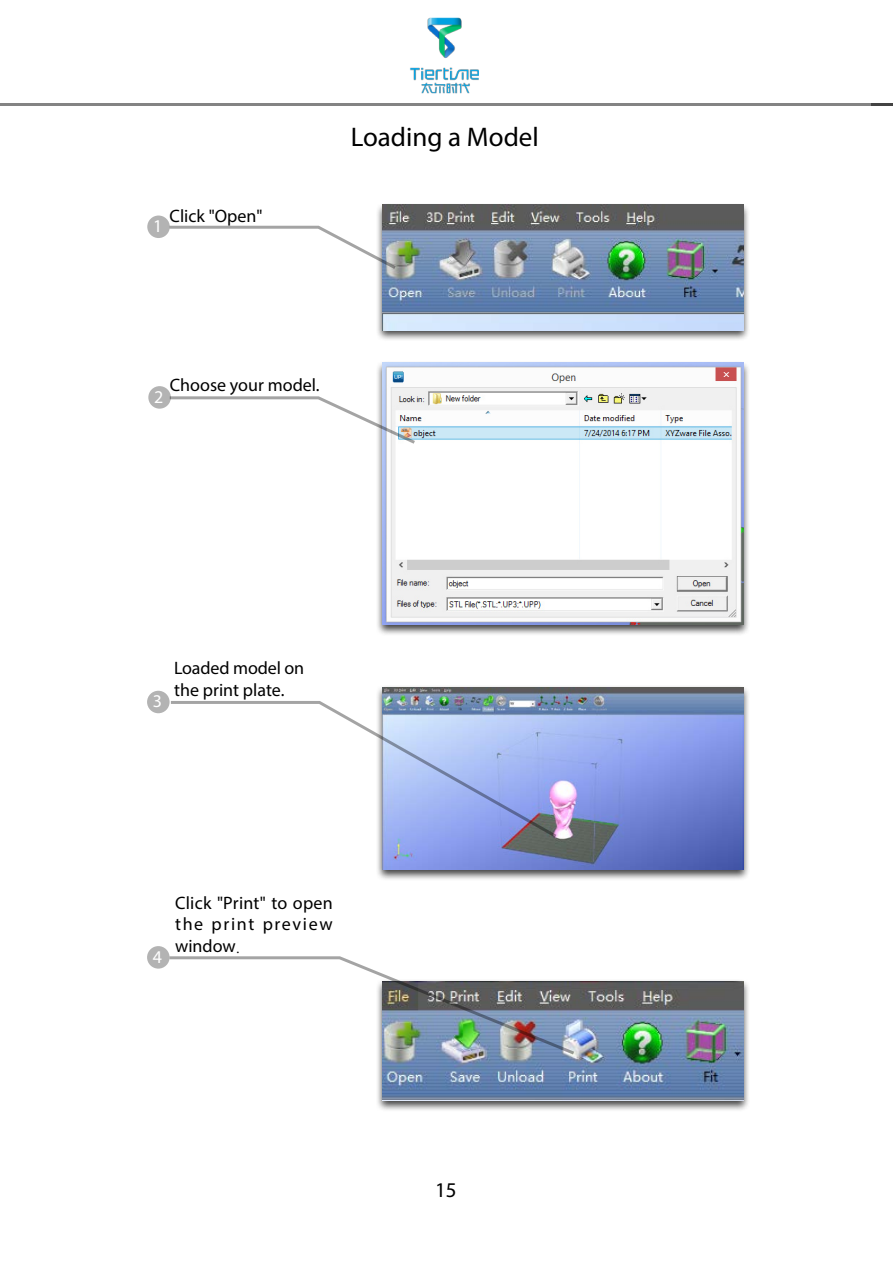
<style>
.page{position:relative;width:893px;height:1263px;background:#fff}
.page>*{position:absolute;margin:0;border:0;box-sizing:border-box;transform-origin:0 0}
.t1{font:27px "Myriad Pro";color:#000}
.t2{font:21px "Myriad Pro";color:#000}
.t3{font:18px/21.6px "Myriad Pro";color:#000}
.t4{font:18px "Myriad Pro";color:#fff}
.s1{font-family:"Adobe Song Std";font-weight:300}
</style>
<div class="page">
<hr style="left:0;top:103px;width:893px;height:2px;background:#000">
<img style="left:410px;top:17px;width:69px;height:77px">
<div style="left:375px;top:360px;width:376px;height:276px;background:#000;opacity:.75"></div>
<img style="left:382px;top:363px;width:362px;height:262px">
<div style="left:375px;top:202px;width:376px;height:140px;background:#000;opacity:.75"></div>
<img style="left:382px;top:205px;width:362px;height:125px">
<div style="left:375px;top:685px;width:376px;height:196px;background:#000;opacity:.75"></div>
<img style="left:382px;top:687px;width:362px;height:182px">
<div style="left:375px;top:979px;width:376px;height:133px;background:#000;opacity:.75"></div>
<img style="left:382px;top:982px;width:362px;height:119px">
<div style="left:147px;top:215px;width:23px;height:23px;background:#b3b3b3;border-radius:50%"></div>
<div style="left:148px;top:386px;width:23px;height:23px;background:#b3b3b3;border-radius:50%"></div>
<div style="left:147px;top:691px;width:23px;height:22px;background:#b3b3b3;border-radius:50%"></div>
<div style="left:147px;top:946px;width:23px;height:23px;background:#b3b3b3;border-radius:50%"></div>
<svg style="left:168px;top:224px;width:229px;height:46px"></svg>
<svg style="left:168px;top:395px;width:248px;height:50px"></svg>
<svg style="left:169px;top:699px;width:389px;height:140px"></svg>
<svg style="left:168px;top:955px;width:408px;height:101px"></svg>
<p class="t4" style="left:153px;top:215px;width:11px">1</p>
<p class="t3" style="left:170px;top:204px;width:94px">Click "Open"</p>
<h1 class="t1" style="left:351px;top:120px;width:190px">Loading a Model</h1>
<p class="t3" style="left:170px;top:374px;width:151px">Choose your model.</p>
<p class="t4" style="left:154px;top:386px;width:11px">2</p>
<p class="t4" style="left:153px;top:690px;width:11px">3</p>
<p class="t3" style="left:174px;top:657px;width:132px">Loaded model on the print plate.</p>
<p class="t4" style="left:153px;top:945px;width:11px">4</p>
<p class="t3" style="left:175px;top:891px;width:159px;text-align:justify">Click "Print" to open the print preview window<span class="s1">.</span></p>
<p class="t2" style="left:435px;top:1176px;width:23px">15</p>
</div>
